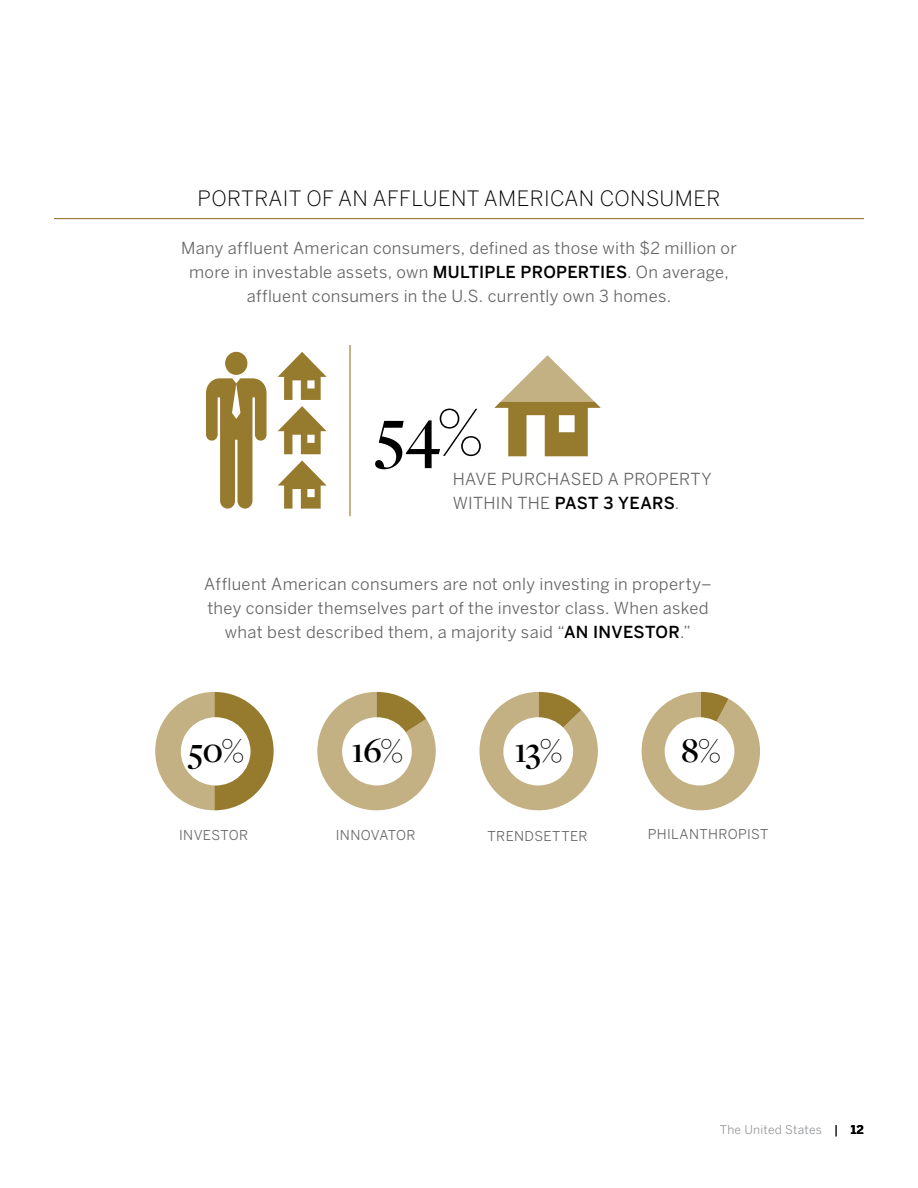
<style>
.page{position:relative;width:918px;height:1188px;background:#fff}
.page>*{position:absolute;margin:0;border:0;box-sizing:border-box;transform-origin:0 0}
.t1{font:600 72px "Freight Disp Pro";color:#000}
.t2{font:600 36px "Freight Disp Pro";color:#000}
.t3{font:300 21px "Benton Sans";letter-spacing:.02em;color:#000}
.t4{font:16.5px/24px "Benton Sans";letter-spacing:.02em;color:#636466;text-align:center}
.t5{font:13.5px "Benton Sans";letter-spacing:.025em;color:#636466}
.t6{font:12px "Benton Sans";letter-spacing:.02em;color:#939598}
.s1{font-weight:500;color:#000}
.s2{color:#000}
.s3{font-weight:700;color:#000}
</style>
<div class="page">
<hr style="left:54px;top:218px;width:810px;height:1px;background:#967a2d">
<hr style="left:349px;top:345px;width:2px;height:171px;background:#967a2d">
<div style="left:225px;top:352px;width:22px;height:23px;background:#967a2d;border-radius:50%"></div>
<svg style="left:206px;top:378px;width:61px;height:131px"></svg>
<svg style="left:278px;top:352px;width:49px;height:48px"></svg>
<svg style="left:278px;top:406px;width:49px;height:48px"></svg>
<svg style="left:278px;top:460px;width:49px;height:49px"></svg>
<svg style="left:494px;top:355px;width:107px;height:101px"></svg>
<svg style="left:155px;top:692px;width:119px;height:118px"></svg>
<svg style="left:317px;top:692px;width:119px;height:119px"></svg>
<svg style="left:479px;top:692px;width:119px;height:119px"></svg>
<svg style="left:641px;top:692px;width:119px;height:119px"></svg>
<div style="left:181px;top:717px;width:70px;height:68px;background:#fff;border-radius:50%"></div>
<div style="left:342px;top:717px;width:70px;height:68px;background:#fff;border-radius:50%"></div>
<div style="left:503px;top:717px;width:70px;height:68px;background:#fff;border-radius:50%"></div>
<div style="left:665px;top:717px;width:69px;height:68px;background:#fff;border-radius:50%"></div>
<p class="t3" style="left:198px;top:186px;width:524px">PORTRAIT OF AN AFFLUENT AMERICAN CONSUMER</p>
<p class="t4" style="left:181px;top:236px;width:557px">Many affluent American consumers, defined as those with $2 million or more in investable assets, own <span class="s1">MULTIPLE PROPERTIES</span>. On average, affluent consumers in the U.S. currently own 3 homes.</p>
<h1 class="t1" style="left:376px;top:384px;width:107px">54%</h1>
<p class="t4" style="left:453px;top:466px;width:261px;text-align:left">HAVE PURCHASED A PROPERTY<br>WITHIN THE <span class="s1">PAST 3 YEARS</span>.</p>
<p class="t4" style="left:204px;top:572px;width:509px">Affluent American consumers are not only investing in property– they consider themselves part of the investor class. When asked what best described them, a majority said “<span class="s1">AN INVESTOR</span>.”</p>
<h2 class="t2" style="left:189px;top:726px;width:56px">50%</h2>
<h2 class="t2" style="left:352px;top:726px;width:53px">16%</h2>
<h2 class="t2" style="left:515px;top:726px;width:49px">13%</h2>
<h2 class="t2" style="left:681px;top:726px;width:41px">8%</h2>
<p class="t5" style="left:179px;top:827px;width:71px">INVESTOR</p>
<p class="t5" style="left:336px;top:827px;width:81px">INNOVATOR</p>
<p class="t5" style="left:488px;top:828px;width:102px">TRENDSETTER</p>
<p class="t5" style="left:648px;top:826px;width:122px">PHILANTHROPIST</p>
<p class="t6" style="left:720px;top:1123px;width:146px">The United States <span class="s2">|</span> <span class="s3">12</span></p>
</div>
